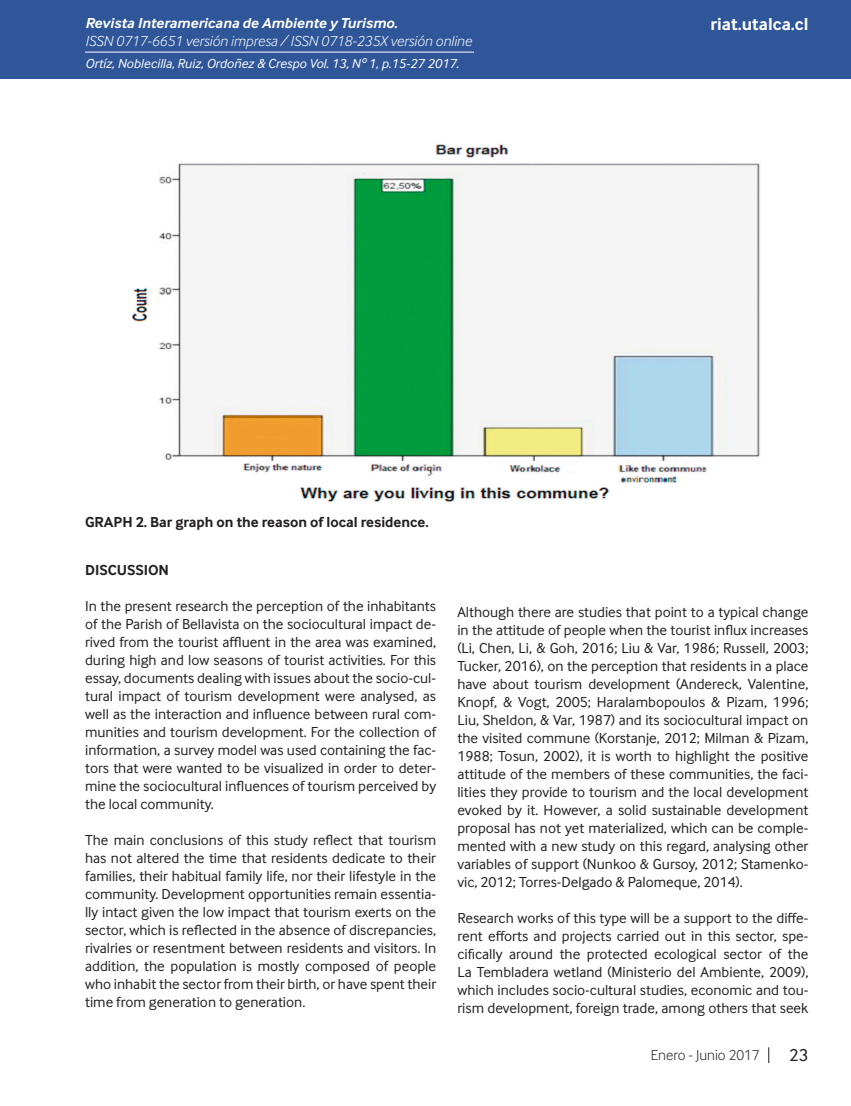
<style>
.page{position:relative;width:851px;height:1106px;background:#fff}
.page>*{position:absolute;margin:0;border:0;box-sizing:border-box;transform-origin:0 0}
.t1{font:700 18px "Inter Face";color:#fff}
.t2{font:18px "Inter Face";color:#231f20}
.Cuerpo_de_Texto{font:15px/18px "Inter Face";color:#231f20;text-align:justify}
.t3{font:italic 300 15px "Inter Face";color:#fff}
.Cuerpo_de_Texto-2{font:700 15px "Inter Face";color:#231f20}
.t4{font:italic 700 15px "Inter Face";color:#fff}
.t5{font:300 15px "Inter Face";color:#231f20}
.Cuño_de_pagina{font:italic 13.5px "Inter Face";color:#fff}
</style>
<div class="page">
<div style="left:0;top:0;width:850px;height:79px;background:#2f5699"></div>
<hr style="left:85px;top:52px;width:389px;height:1px;background:#fff">
<svg style="left:768px;top:1047px;width:1px;height:16px"></svg>
<img style="left:132px;top:144px;width:628px;height:358px">
<p class="t4" style="left:85px;top:15px;width:314px">Revista Interamericana de Ambiente y Turismo.</p>
<p class="t3" style="left:85px;top:33px;width:388px">ISSN 0717-6651 versión impresa / ISSN 0718-235X versión online</p>
<p class="Cuño_de_pagina" style="left:85px;top:56px;width:375px">Ortíz, Noblecilla, Ruiz, Ordoñez &amp; Crespo Vol. 13, Nº 1, p.15-27 2017.</p>
<p class="t1" style="left:710px;top:14px;width:99px">riat.utalca.cl</p>
<p class="Cuerpo_de_Texto-2" style="left:85px;top:513px;width:345px">GRAPH 2. Bar graph on the reason of local residence.</p>
<p class="Cuerpo_de_Texto-2" style="left:85px;top:561px;width:85px">DISCUSSION</p>
<p class="Cuerpo_de_Texto" style="left:85px;top:596px;width:352px">In the present research the perception of the inhabitants of the Parish of Bellavista on the sociocultural impact de&shy;rived from the tourist affluent in the area was examined, during high and low seasons of tourist activities. For this essay, documents dealing with issues about the socio-cul&shy;tural impact of tourism development were analysed, as well as the interaction and influence between rural com&shy;munities and tourism development. For the collection of information, a survey model was used containing the fac&shy;tors that were wanted to be visualized in order to deter&shy;mine the sociocultural influences of tourism perceived by the local community.</p>
<p class="Cuerpo_de_Texto" style="left:85px;top:830px;width:352px">The main conclusions of this study reflect that tourism has not altered the time that residents dedicate to their families, their habitual family life, nor their lifestyle in the community. Development opportunities remain essentia&shy;lly intact given the low impact that tourism exerts on the sector, which is reflected in the absence of discrepancies, rivalries or resentment between residents and visitors. In addition, the population is mostly composed of people who inhabit the sector from their birth, or have spent their time from generation to generation.</p>
<p class="Cuerpo_de_Texto" style="left:457px;top:603px;width:352px">Although there are studies that point to a typical change in the attitude of people when the tourist influx increases (Li, Chen, Li, &amp; Goh, 2016; Liu &amp; Var, 1986; Russell, 2003; Tucker, 2016), on the perception that residents in a place have about tourism development (Andereck, Valentine, Knopf, &amp; Vogt, 2005; Haralambopoulos &amp; Pizam, 1996; Liu, Sheldon, &amp; Var, 1987) and its sociocultural impact on the visited commune (Korstanje, 2012; Milman &amp; Pizam, 1988; Tosun, 2002), it is worth to highlight the positive attitude of the members of these communities, the faci&shy;lities they provide to tourism and the local development evoked by it. However, a solid sustainable development proposal has not yet materialized, which can be comple&shy;mented with a new study on this regard, analysing other variables of support (Nunkoo &amp; Gursoy, 2012; Stamenko&shy;vic, 2012; Torres-Delgado &amp; Palomeque, 2014).</p>
<p class="Cuerpo_de_Texto" style="left:457px;top:909px;width:352px">Research works of this type will be a support to the diffe&shy;rent efforts and projects carried out in this sector, spe&shy;cifically around the protected ecological sector of the La Tembladera wetland (Ministerio del Ambiente, 2009), which includes socio-cultural studies, economic and tou&shy;rism development, foreign trade, among others that seek</p>
<p class="t5" style="left:651px;top:1046px;width:110px">Enero - Junio 2017</p>
<p class="t2" style="left:789px;top:1045px;width:21px">23</p>
</div>
